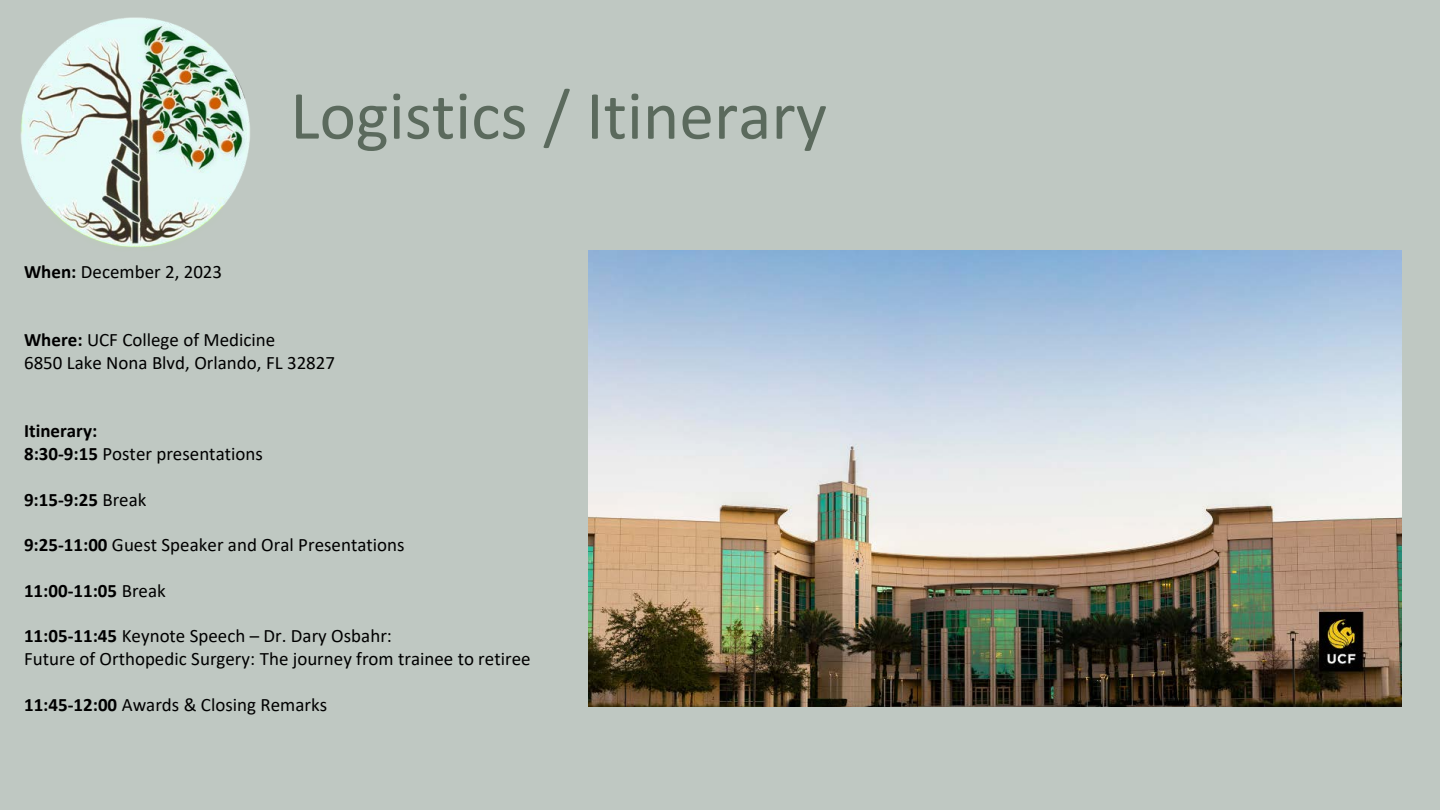
<style>
.page{position:relative;width:1440px;height:810px;background:#bfc8c2}
.page>*{position:absolute;margin:0;border:0;box-sizing:border-box;transform-origin:0 0}
.t1{font:69.5px "Calibri";color:#5b6a5d}
.t2{font:19px "Calibri";color:#000}
.t3{font:700 19px "Calibri";color:#000}
.s1{font-weight:700}
.s2{font-weight:400}
</style>
<div class="page">
<img style="left:20px;top:17px;width:230px;height:230px">
<img style="left:588px;top:251px;width:814px;height:456px">
<p class="t2" style="left:24px;top:258px;width:200px"><span class="s1">When:</span> December 2, 2023</p>
<h2 class="t1" style="left:290px;top:67px;width:538px">Logistics / Itinerary</h2>
<p class="t2" style="left:24px;top:326px;width:253px"><span class="s1">Where:</span> UCF College of Medicine</p>
<p class="t2" style="left:24px;top:349px;width:313px">6850 Lake Nona Blvd, Orlando, FL 32827</p>
<p class="t3" style="left:24px;top:417px;width:75px">Itinerary:</p>
<p class="t2" style="left:24px;top:440px;width:240px"><span class="s1">8:30-9:15</span> Poster presentations</p>
<p class="t3" style="left:24px;top:486px;width:124px">9:15-9:25 <span class="s2">Break</span></p>
<p class="t2" style="left:24px;top:532px;width:382px"><span class="s1">9:25-11:00</span> Guest Speaker and Oral Presentations</p>
<p class="t3" style="left:24px;top:577px;width:143px">11:00-11:05 <span class="s2">Break</span></p>
<p class="t2" style="left:24px;top:623px;width:369px"><span class="s1">11:05-11:45</span> Keynote Speech – Dr. Dary Osbahr:</p>
<p class="t2" style="left:24px;top:646px;width:508px">Future of Orthopedic Surgery: The journey from trainee to retiree</p>
<p class="t2" style="left:24px;top:691px;width:305px"><span class="s1">11:45-12:00</span> Awards &amp; Closing Remarks</p>
</div>
